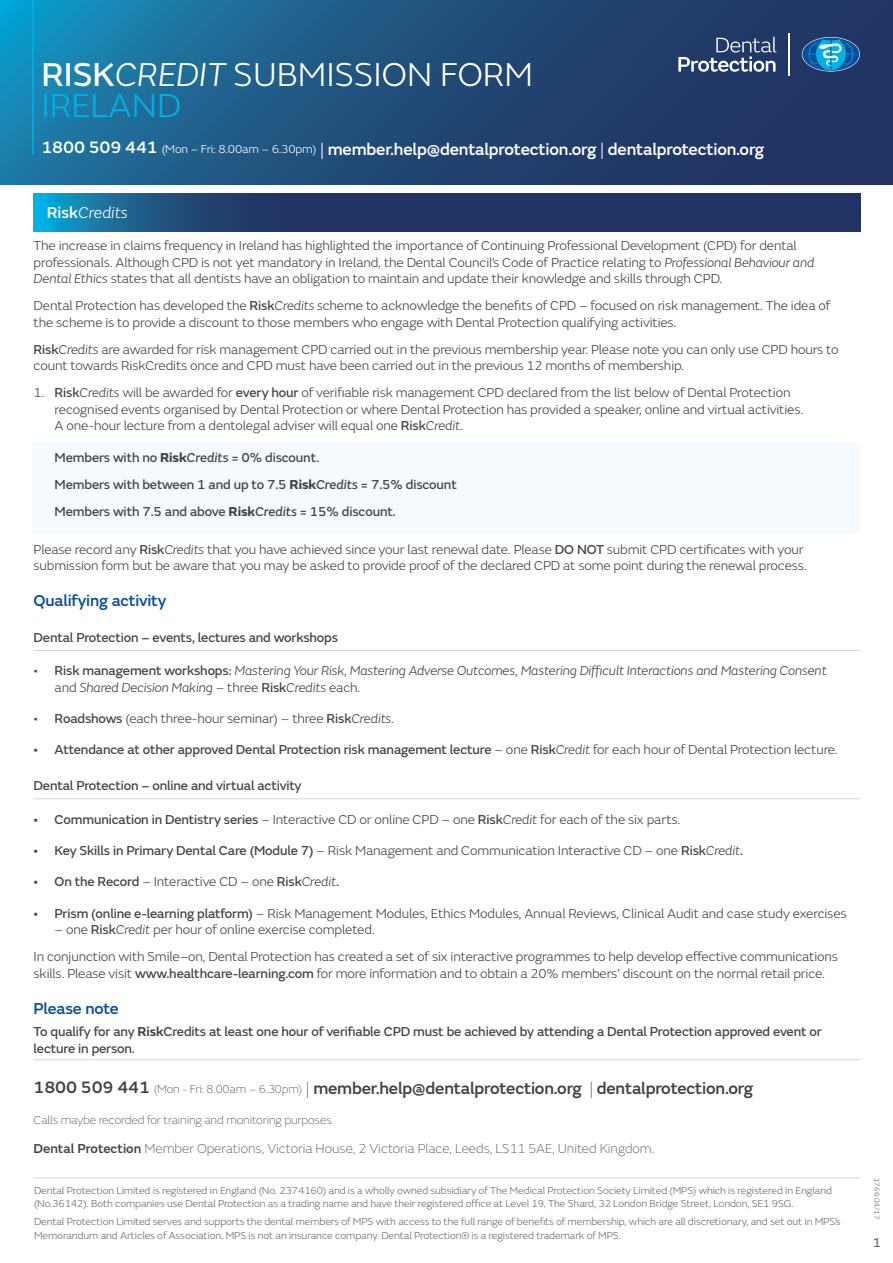
<style>
.page{position:relative;width:893px;height:1263px;background:#fff}
.page>*{position:absolute;margin:0;border:0;box-sizing:border-box;transform-origin:0 0}
.t1{font:300 34.5px/30.5px "FS Emeric";color:#fff}
.t2{font:500 17.25px "FS Emeric";letter-spacing:-.01em;color:#fff}
.t3{font:500 17.25px "FS Emeric";letter-spacing:-.01em;color:#414042}
.t4{font:500 16.5px "FS Emeric";letter-spacing:-.01em;color:#0a4e9b}
.t5{font:italic 300 16.5px "FS Emeric";color:#fff}
.t6{font:300 13.5px/16.5px "FS Emeric";letter-spacing:-.01em;color:#414042}
.t7{font:13.5px/27.2px "FS Emeric Core";letter-spacing:-.01em;color:#414042}
.t8{font:italic 300 13.5px/16.5px "FS Emeric";letter-spacing:-.01em;color:#414042}
.t9{font:100 13.5px "FS Emeric";color:#414042}
.t10{font:13.5px "FS Emeric";color:#5b656e}
.t11{font:100 12px "FS Emeric";letter-spacing:-.01em;color:#414042}
.t12{font:300 10.5px/13.5px "FS Emeric";letter-spacing:-.01em;color:#696a6d}
.t13{font:300 7.5px "FS Emeric";color:#5b656e}
.s1{font-family:"FS Emeric Core";font-weight:400}
.s2{font-style:italic}
.s3{color:#00b1e8}
.s4{font-weight:300;font-size:12px}
.s5{font-weight:300}
.s6{font-weight:500;font-style:normal}
.s7{font-family:"FS Emeric";font-weight:700}
.s8{font-style:normal}
.s9{font-family:"FS Emeric Core";font-weight:400;font-style:normal}
.s10{font-family:"FS Emeric";font-weight:300}
.s11{font-family:"FS Emeric";font-weight:300;font-style:italic}
.s12{font-family:"FS Emeric";font-weight:600}
.s13{font-weight:100;font-size:12px}
.s14{font-weight:100}
.s15{font-weight:500}
</style>
<div class="page">
<div style="left:32px;top:442px;width:828px;height:91px;background:#f5fbfd"></div>
<svg style="left:0;top:0;width:893px;height:185px;background:#1f517f"></svg>
<hr style="left:32px;top:0;width:2px;height:155px;background:#00b1e8">
<svg style="left:802px;top:37px;width:58px;height:35px;background:#2a7cb1"></svg>
<hr style="left:788px;top:33px;width:2px;height:43px;background:#fff">
<svg style="left:678px;top:37px;width:98px;height:35px;background:#54678a"></svg>
<hr style="left:34px;top:650px;width:826px;height:1px;background:#d5d7d8">
<hr style="left:34px;top:798px;width:826px;height:1px;background:#d5d7d8">
<svg style="left:34px;top:193px;width:827px;height:39px;background:#1f416f"></svg>
<hr style="left:34px;top:1059px;width:827px;height:1px;background:#d5d7d8">
<hr style="left:34px;top:1178px;width:827px;height:1px;background:#d5d7d8">
<h1 class="t1" style="left:41px;top:58px;width:493px"><span class="s1">RISK</span><span class="s2">CREDIT</span> SUBMISSION FORM<br><span class="s3">IRELAND</span></h1>
<p class="t2" style="left:41px;top:136px;width:724px">1800 509 441 <span class="s4">(Mon – Fri: 8.00am – 6.30pm)</span> <span class="s5">|</span> member.help@dentalprotection.org <span class="s5">|</span> dentalprotection.org</p>
<p class="t5" style="left:47px;top:202px;width:83px"><span class="s6">Risk</span>Credits</p>
<p class="t6" style="left:34px;top:237px;width:782px">The increase in claims frequency in Ireland has highlighted the importance of Continuing Professional Development (CPD) for dental professionals. Although CPD is not yet mandatory in Ireland, the Dental Council’s Code of Practice relating to <span class="s2">Professional Behaviour and<br>Dental Ethics</span> states that all dentists have an obligation to maintain and update their knowledge and skills through CPD.</p>
<p class="t6" style="left:34px;top:297px;width:798px">Dental Protection has developed the <span class="s1">Risk</span><span class="s2">Credits s</span>cheme to acknowledge the benefits of CPD – focused on risk management. The idea of the scheme is to provide a discount to those members who engage with Dental Protection qualifying activities.</p>
<p class="t6" style="left:34px;top:340px;width:807px"><span class="s1">Risk</span><span class="s2">Credits</span> are awarded for risk management CPD carried out in the previous membership year. Please note you can only use CPD hours to count towards RiskCredits once and CPD must have been carried out in the previous 12 months of membership.</p>
<p class="t6" style="left:55px;top:384px;width:750px;text-indent:-21px">1. <span class="s1">Risk</span><span class="s2">Credits</span> will be awarded for <span class="s1">every hour</span> of verifiable risk management CPD declared from the list below of Dental Protection recognised events organised by Dental Protection or where Dental Protection has provided a speaker, online and virtual activities.<br>A one-hour lecture from a dentolegal adviser will equal one <span class="s1">Risk</span><span class="s2">Credit</span>.</p>
<p class="t7" style="left:55px;top:443px;width:404px">Members with no <span class="s7">Risk</span><span class="s2">Credits</span> = 0% discount.<br>Members with between 1 and up to 7.5 <span class="s7">Risk</span><span class="s2">Credits</span> = 7.5% discount<br>Members with 7.5 and above <span class="s7">Risk</span><span class="s2">Credits</span> = 15% discount.</p>
<p class="t6" style="left:34px;top:540px;width:775px">Please record any <span class="s1">Risk</span><span class="s2">Credits</span> that you have achieved since your last renewal date. Please <span class="s1">DO NOT</span> submit CPD certificates with your submission form but be aware that you may be asked to provide proof of the declared CPD at some point during the renewal process.</p>
<p class="t4" style="left:34px;top:588px;width:134px">Qualifying activity</p>
<p class="t7" style="left:34px;top:623px;width:306px">Dental Protection – events, lectures and workshops</p>
<p class="t8" style="left:55px;top:662px;width:774px;text-indent:-21px"><span class="s8">•</span> <span class="s9">Risk management workshops:</span> Mastering Your Risk<span class="s8">,</span> Mastering Adverse Outcomes<span class="s8">,</span> Mastering Difficult Interactions and Mastering Consent <span class="s8">and</span> Shared Decision Making <span class="s8">– three</span> <span class="s9">Risk</span>Credits <span class="s8">each.</span></p>
<p class="t6" style="left:34px;top:710px;width:362px">• <span class="s1">Roadshows</span> (each three-hour seminar) – three <span class="s1">Risk</span><span class="s2">Credits</span>.</p>
<p class="t7" style="left:34px;top:735px;width:806px">• Attendance at other approved Dental Protection risk management lecture <span class="s10">– one</span> Risk<span class="s11">Credit</span> <span class="s10">for each hour of Dental Protection lecture.</span></p>
<p class="t7" style="left:34px;top:771px;width:269px">Dental Protection – online and virtual activity</p>
<p class="t6" style="left:34px;top:810px;width:648px"><span class="s1">• Communication in Dentistry series</span> – Interactive CD or online CPD – one <span class="s1">Risk</span><span class="s2">Credit</span> for each of the six parts.</p>
<p class="t6" style="left:34px;top:842px;width:711px"><span class="s1">• Key Skills in Primary Dental Care (Module 7)</span> – Risk Management and Communication Interactive CD – one <span class="s1">Risk</span><span class="s2">Credit</span><span class="s1">.</span></p>
<p class="t6" style="left:34px;top:873px;width:307px"><span class="s1">• On the Record</span> – Interactive CD – one <span class="s1">Risk</span><span class="s2">Credit</span><span class="s1">.</span></p>
<p class="t6" style="left:34px;top:904px;width:814px"><span class="s1">• Prism (online e-learning platform)</span> – Risk Management Modules, Ethics Modules, Annual Reviews, Clinical Audit and case study exercises</p>
<p class="t6" style="left:34px;top:916px;width:806px;line-height:27.2px;text-indent:21px">– one <span class="s1">Risk</span><span class="s2">Credit</span> per hour of online exercise completed.<br>In conjunction with Smile–on, Dental Protection has created a set of six interactive programmes to help develop effective communications</p>
<p class="t6" style="left:34px;top:964px;width:793px">skills. Please visit <span class="s1">www.healthcare-learning.com</span> for more information and to obtain a 20% members’ discount on the normal retail price.</p>
<p class="t4" style="left:34px;top:996px;width:87px">Please note</p>
<p class="t7" style="left:34px;top:1023px;width:790px;line-height:16.5px">To qualify for any <span class="s12">Risk</span>Credits at least one hour of verifiable CPD must be achieved by attending a Dental Protection approved event or lecture in person.</p>
<p class="t3" style="left:34px;top:1076px;width:721px">1800 509 441 <span class="s13">(Mon - Fri: 8.00am – 6.30pm)</span> <span class="s14">|</span> member.help@dentalprotection.org <span class="s14">|</span> dentalprotection.org</p>
<p class="t11" style="left:34px;top:1112px;width:300px">Calls maybe recorded for training and monitoring purposes</p>
<p class="t9" style="left:34px;top:1140px;width:622px"><span class="s15">Dental Protection</span> Member Operations, Victoria House, 2 Victoria Place, Leeds, LS11 5AE, United Kingdom.</p>
<p class="t12" style="left:34px;top:1183px;width:799px">Dental Protection Limited is registered in England (No. 2374160) and is a wholly owned subsidiary of The Medical Protection Society Limited (MPS) which is registered in England (No.36142). Both companies use Dental Protection as a trading name and have their registered office at Level 19, The Shard, 32 London Bridge Street, London, SE1 9SG.</p>
<p class="t12" style="left:34px;top:1214px;width:808px">Dental Protection Limited serves and supports the dental members of MPS with access to the full range of benefits of membership, which are all discretionary, and set out in MPS’s<br>Memorandum and Articles of Association. MPS is not an insurance company. Dental Protection® is a registered trademark of MPS.</p>
<p class="t13" style="left:882px;top:1178px;width:43px;rotate:90deg">1766:04/17</p>
<p class="t10" style="left:873px;top:1233px;width:10px">1</p>
</div>
